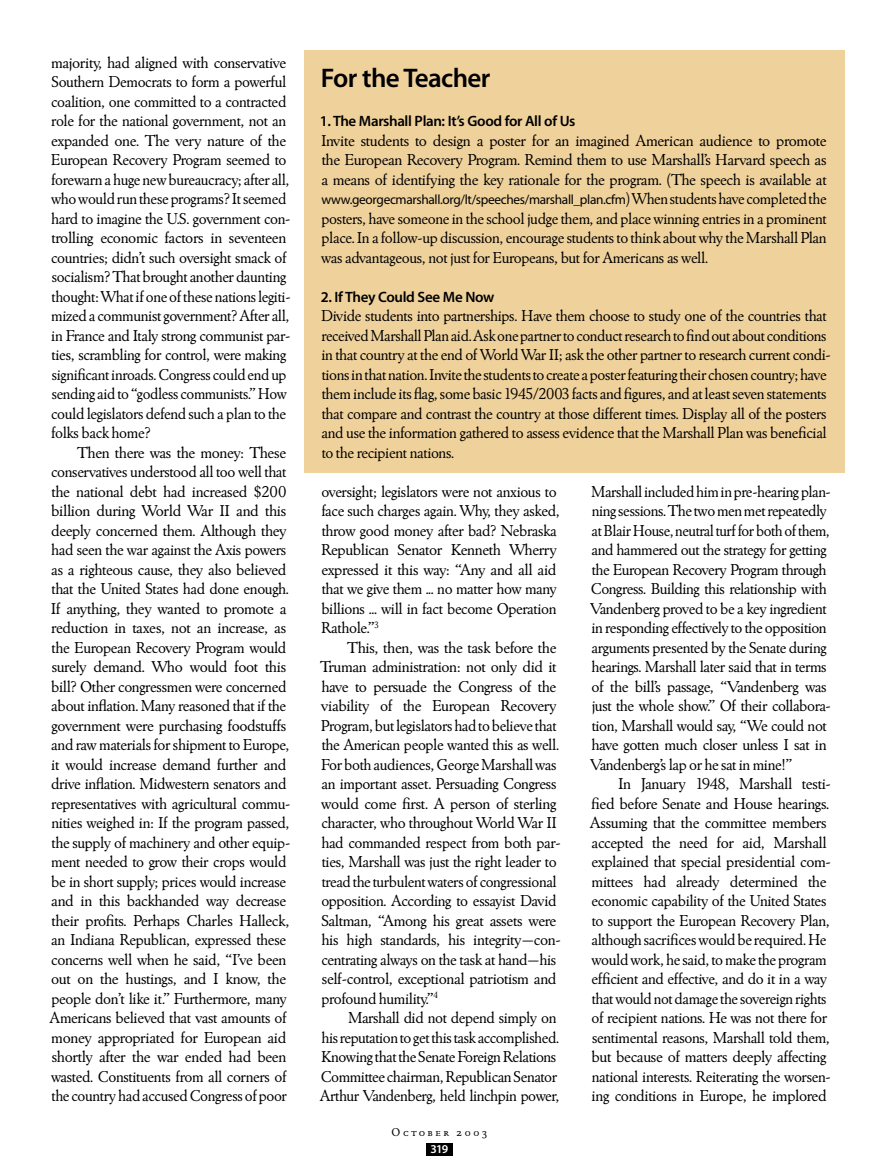
<style>
.page{position:relative;width:878px;height:1175px;background:#fff}
.page>*{position:absolute;margin:0;border:0;box-sizing:border-box;transform-origin:0 0}
.Subhead_1{font:600 27px "Myriad Pro";letter-spacing:-.025em;color:#000}
.Body_Text{font:16.5px/19.5px "Winchester New ITC";letter-spacing:-.025em;color:#000}
.No_Indent_Text{font:16.5px/19.5px "Winchester New ITC";letter-spacing:-.025em;color:#000;text-align:justify}
.Subhead_1-2{font:600 15px "Myriad Pro";letter-spacing:-.025em;color:#000}
.No_Indent_Text-2{font:13.5px "Myriad Pro";letter-spacing:-.025em;color:#000}
.t1{font:12px "Winchester New ITC Book SC";letter-spacing:.205em;color:#000}
.t2{font:600 12px "Myriad Pro";color:#fff}
.s1{font-family:"Winchester New ITC";font-size:16.5px}
</style>
<div class="page">
<div style="left:304px;top:51px;width:540px;height:421px;background:#efd19b"></div>
<div style="left:426px;top:1143px;width:26px;height:12px;background:#000"></div>
<p class="Body_Text" style="left:51px;top:52px;width:241px">majority, had aligned with conservative Southern Democrats to form a powerful coalition, one committed to a contracted role for the national government, not an expanded one. The very nature of the European Recovery Program seemed to forewarn a huge new bureaucracy; after all, who would run these programs? It seemed hard to imagine the U.S. government con&shy;trolling economic factors in seventeen countries; didn’t such oversight smack of socialism? That brought another daunting thought: What if one of these nations legiti&shy;mized a communist government? After all, in France and Italy strong communist par&shy;ties, scrambling for control, were making significant inroads. Congress could end up sending aid to “godless communists.” How could legislators defend such a plan to the folks back home?</p>
<p class="Body_Text" style="left:50px;top:442px;width:242px;text-indent:28px">Then there was the money: These conservatives understood all too well that the national debt had increased $200 billion during World War II and this deeply concerned them. Although they had seen the war against the Axis powers as a righteous cause, they also believed that the United States had done enough.<br>If anything, they wanted to promote a reduction in taxes, not an increase, as the European Recovery Program would surely demand. Who would foot this bill? Other congressmen were concerned about inflation. Many reasoned that if the government were purchasing foodstuffs and raw materials for shipment to Europe, it would increase demand further and drive inflation. Midwestern senators and representatives with agricultural commu&shy;nities weighed in: If the program passed, the supply of machinery and other equip&shy;ment needed to grow their crops would be in short supply; prices would increase and in this backhanded way decrease their profits. Perhaps Charles Halleck, an Indiana Republican, expressed these concerns well when he said, “I’ve been out on the hustings, and I know, the people don’t like it.” Furthermore, many Americans believed that vast amounts of money appropriated for European aid shortly after the war ended had been wasted. Constituents from all corners of the country had accused Congress of poor</p>
<p class="Subhead_1" style="left:321px;top:63px;width:171px">For the Teacher</p>
<p class="Subhead_1-2" style="left:320px;top:113px;width:257px">1. The Marshall Plan: It’s Good for All of Us</p>
<p class="No_Indent_Text" style="left:321px;top:130px;width:507px">Invite students to design a poster for an imagined American audience to promote the European Recovery Program. Remind them to use Marshall’s Harvard speech as a means of identifying the key rationale for the program. (The speech is available at</p>
<p class="No_Indent_Text-2" style="left:321px;top:192px;width:506px">www.georgecmarshall.org/lt/speeches/marshall_plan.cfm<span class="s1">) When students have completed the</span></p>
<p class="No_Indent_Text" style="left:321px;top:208px;width:507px">posters, have someone in the school judge them, and place winning entries in a prominent place. In a follow-up discussion, encourage students to think about why the Marshall Plan was advantageous, not just for Europeans, but for Americans as well.</p>
<p class="Subhead_1-2" style="left:321px;top:288px;width:175px">2. If They Could See Me Now</p>
<p class="No_Indent_Text" style="left:321px;top:306px;width:511px;text-align:left">Divide students into partnerships. Have them choose to study one of the countries that received Marshall Plan aid. Ask one partner to conduct research to find out about conditions in that country at the end of World War II; ask the other partner to research current condi&shy;tions in that nation. Invite the students to create a poster featuring their chosen country; have them include its flag, some basic 1945/2003 facts and figures, and at least seven statements that compare and contrast the country at those different times. Display all of the posters and use the information gathered to assess evidence that the Marshall Plan was beneficial to the recipient nations.</p>
<p class="Body_Text" style="left:321px;top:481px;width:240px">oversight; legislators were not anxious to face such charges again. Why, they asked, throw good money after bad? Nebraska Republican Senator Kenneth Wherry expressed it this way: “Any and all aid that we give them ... no matter how many billions ... will in fact become Operation Rathole.”<sup>3</sup></p>
<p class="Body_Text" style="left:320px;top:637px;width:242px;text-indent:27px">This, then, was the task before the Truman administration: not only did it have to persuade the Congress of the viability of the European Recovery Program, but legislators had to believe that the American people wanted this as well.<br>For both audiences, George Marshall was an important asset. Persuading Congress would come first. A person of sterling character, who throughout World War II had commanded respect from both par&shy;ties, Marshall was just the right leader to tread the turbulent waters of congressional opposition. According to essayist David Saltman, “Among his great assets were his high standards, his integrity—con&shy;centrating always on the task at hand—his self-control, exceptional patriotism and profound humility.”<sup>4</sup></p>
<p class="Body_Text" style="left:320px;top:1008px;width:241px;text-indent:28px">Marshall did not depend simply on his reputation to get this task accomplished.<br>Knowing that the Senate Foreign Relations Committee chairman, Republican Senator Arthur Vandenberg, held linchpin power,</p>
<p class="Body_Text" style="left:590px;top:481px;width:242px">Marshall included him in pre-hearing plan&shy;ning sessions. The two men met repeatedly at Blair House, neutral turf for both of them, and hammered out the strategy for getting the European Recovery Program through Congress. Building this relationship with Vandenberg proved to be a key ingredient in responding effectively to the opposition arguments presented by the Senate during hearings. Marshall later said that in terms of the bill’s passage, “Vandenberg was just the whole show.” Of their collabora&shy;tion, Marshall would say, “We could not have gotten much closer unless I sat in Vandenberg’s lap or he sat in mine!”</p>
<p class="Body_Text" style="left:590px;top:774px;width:242px;text-indent:28px">In January 1948, Marshall testi&shy;fied before Senate and House hearings.<br>Assuming that the committee members accepted the need for aid, Marshall explained that special presidential com&shy;mittees had already determined the economic capability of the United States to support the European Recovery Plan, although sacrifices would be required. He would work, he said, to make the program efficient and effective, and do it in a way that would not damage the sovereign rights of recipient nations. He was not there for sentimental reasons, Marshall told them, but because of matters deeply affecting national interests. Reiterating the worsen&shy;ing conditions in Europe, he implored</p>
<p class="t1" style="left:391px;top:1125px;width:97px">October 2003</p>
<p class="t2" style="left:430px;top:1142px;width:19px">319</p>
</div>
